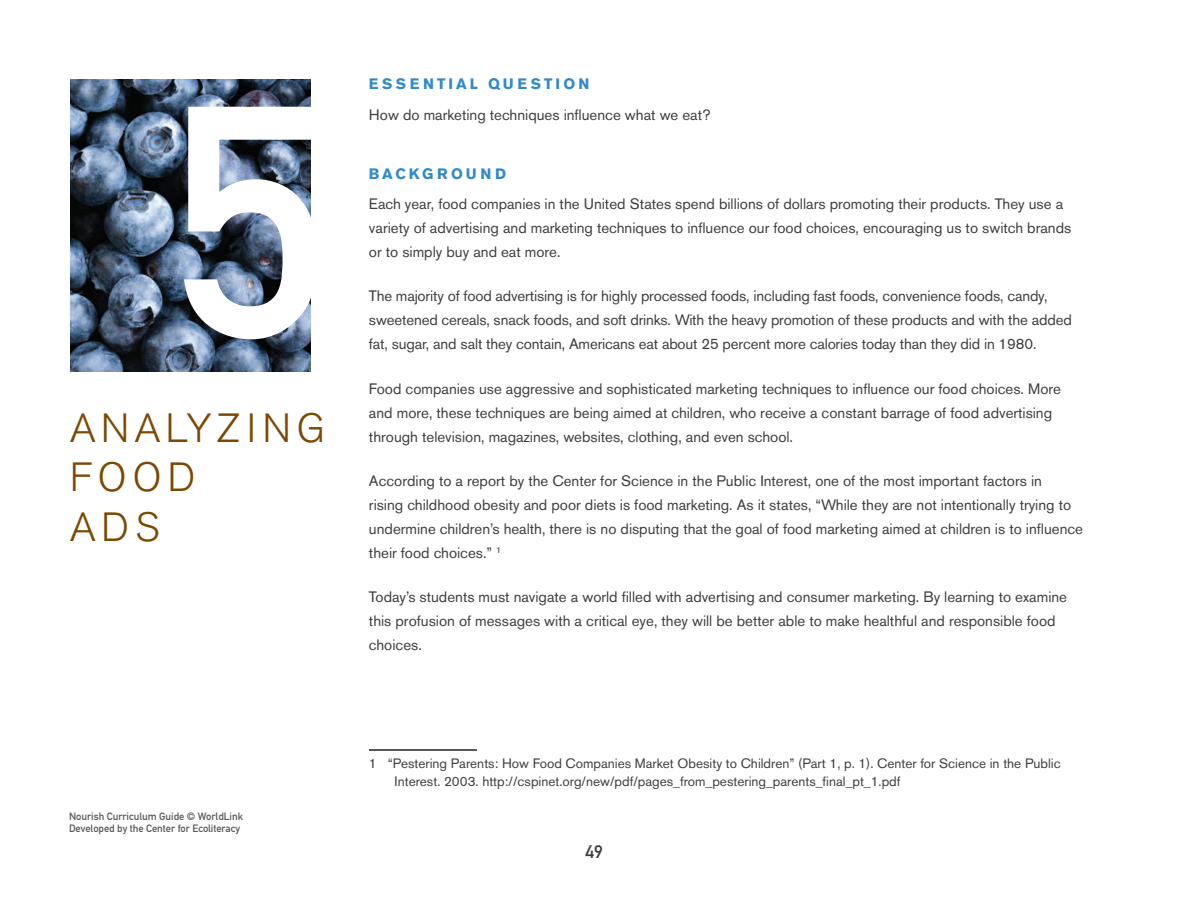
<style>
.page{position:relative;width:1188px;height:918px;background:#fff}
.page>*{position:absolute;margin:0;border:0;box-sizing:border-box;transform-origin:0 0}
.t1{font:324px "DIN Mittelschrift";color:#fff}
.sidebar_chapter_head{font:300 40.5px/49.5px "Akzidenz Grotesk BE";letter-spacing:.13em;color:#7d4800}
.t2{font:18px "DIN Mittelschrift";color:#3e3e3f}
.body_text{font:15px/24px "Akzidenz Grotesk BE";color:#3e3e3f}
.body_text_-_last_par{font:15px/24px "Akzidenz Grotesk BE";color:#3e3e3f}
.subhead2{font:700 15px "Akzidenz Grotesk BE";letter-spacing:.2em;color:#3089c9}
.footnote{font:13.5px/18px "Akzidenz Grotesk BE";color:#3e3e3f}
.t3{font:10.5px/12.6px "DIN Mittelschrift";color:#57585a}
</style>
<div class="page">
<hr style="left:369px;top:749px;width:108px;height:2px;background:#231f20">
<img style="left:70px;top:80px;width:240px;height:291px">
<p class="t1" style="left:172px;top:33px;width:157px">5</p>
<p class="sidebar_chapter_head" style="left:70px;top:404px;width:257px">ANALYZING<br>FOOD<br>ADS</p>
<p class="t3" style="left:69px;top:810px;width:176px">Nourish Curriculum Guide © WorldLink<br>Developed by the Center for Ecoliteracy</p>
<p class="subhead2" style="left:369px;top:75px;width:222px">ESSENTIAL QUESTION</p>
<p class="body_text_-_last_par" style="left:369px;top:103px;width:343px">How do marketing techniques influence what we eat?</p>
<p class="subhead2" style="left:369px;top:165px;width:139px">BACKGROUND</p>
<p class="body_text" style="left:369px;top:192px;width:704px">Each year, food companies in the United States spend billions of dollars promoting their products. They use a variety of advertising and marketing techniques to influence our food choices, encouraging us to switch brands or to simply buy and eat more.</p>
<p class="body_text" style="left:369px;top:284px;width:704px">The majority of food advertising is for highly processed foods, including fast foods, convenience foods, candy, sweetened cereals, snack foods, and soft drinks. With the heavy promotion of these products and with the added fat, sugar, and salt they contain, Americans eat about 25 percent more calories today than they did in 1980.</p>
<p class="body_text" style="left:369px;top:376px;width:693px">Food companies use aggressive and sophisticated marketing techniques to influence our food choices. More and more, these techniques are being aimed at children, who receive a constant barrage of food advertising through television, magazines, websites, clothing, and even school.</p>
<p class="body_text" style="left:369px;top:469px;width:716px">According to a report by the Center for Science in the Public Interest, one of the most important factors in<br>rising childhood obesity and poor diets is food marketing. As it states, “While they are not intentionally trying to undermine children’s health, there is no disputing that the goal of food marketing aimed at children is to influence their food choices.” <sup>1</sup></p>
<p class="body_text_-_last_par" style="left:369px;top:585px;width:700px">Today’s students must navigate a world filled with advertising and consumer marketing. By learning to examine this profusion of messages with a critical eye, they will be better able to make healthful and responsible food choices.</p>
<p class="footnote" style="left:395px;top:754px;width:668px;text-indent:-26px">1 “Pestering Parents: How Food Companies Market Obesity to Children” (Part 1, p. 1). Center for Science in the Public<br>Interest. 2003. http://cspinet.org/new/pdf/pages_from_pestering_parents_final_pt_1.pdf</p>
<p class="t2" style="left:585px;top:841px;width:19px">49</p>
</div>
